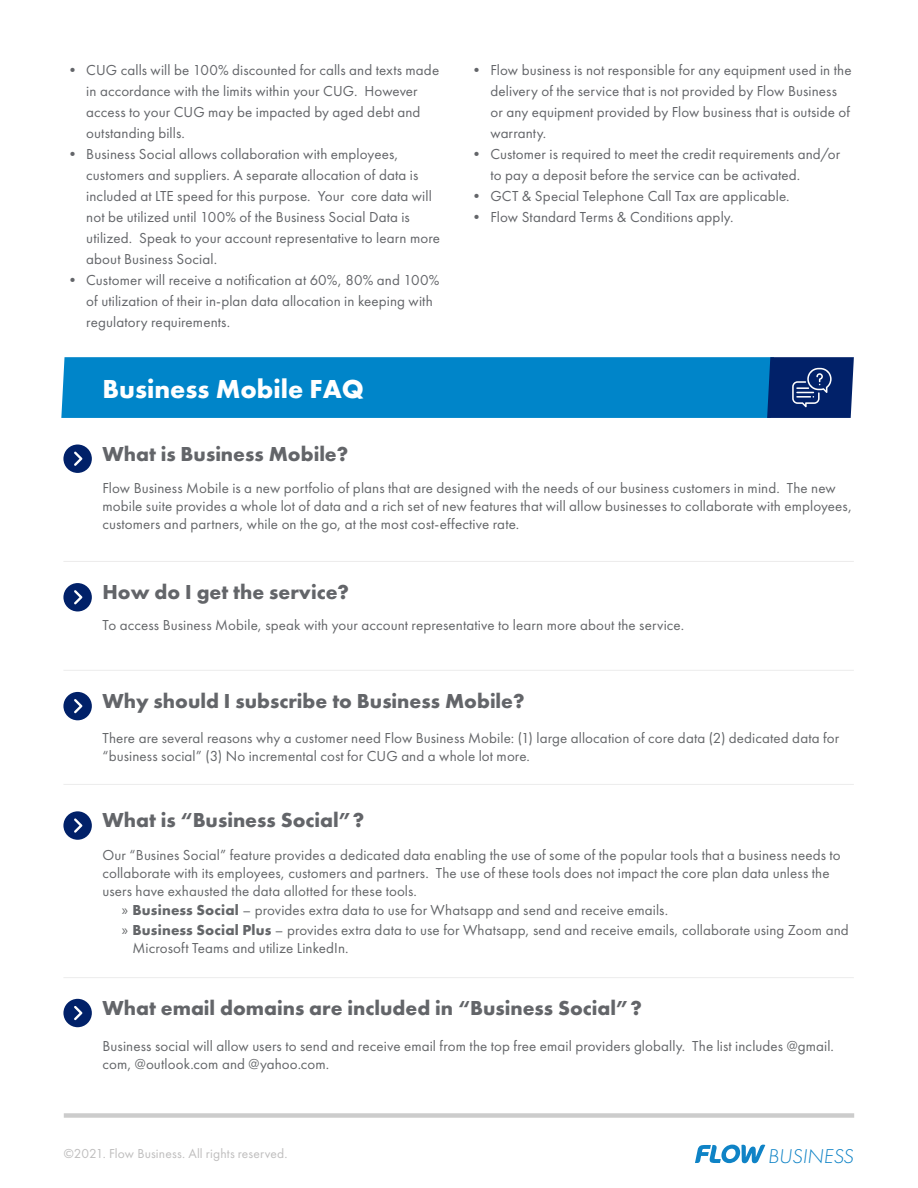
<style>
.page{position:relative;width:918px;height:1188px;background:#fff}
.page>*{position:absolute;margin:0;border:0;box-sizing:border-box;transform-origin:0 0}
.t1{font:700 27px "Futura PT";color:#fff}
.t2{font:700 21px "Futura PT";color:#636569}
.t3{font:italic 300 20.7px "Futura PT";color:#0f83c6}
.t4{font:15px/18px "Futura PT";letter-spacing:.01em;color:#646669}
.t5{font:15px/21px "Futura PT";letter-spacing:.01em;color:#636569}
.t6{font:13.5px "Futura PT";letter-spacing:.01em;color:#bfbebe}
.s1{font-family:"Myriad Pro"}
.s2{font-weight:700}
</style>
<div class="page">
<div style="left:64px;top:1113px;width:790px;height:5px;background:#ccc"></div>
<svg style="left:695px;top:1145px;width:70px;height:18px"></svg>
<hr style="left:63px;top:561px;width:791px;height:1px;background:#bfbebe">
<hr style="left:63px;top:670px;width:791px;height:1px;background:#bfbebe">
<hr style="left:63px;top:784px;width:791px;height:1px;background:#bfbebe">
<hr style="left:63px;top:977px;width:791px;height:1px;background:#bfbebe">
<svg style="left:63px;top:445px;width:29px;height:28px"></svg>
<svg style="left:63px;top:583px;width:29px;height:28px"></svg>
<svg style="left:63px;top:692px;width:29px;height:28px"></svg>
<svg style="left:63px;top:811px;width:29px;height:29px"></svg>
<svg style="left:63px;top:999px;width:29px;height:28px"></svg>
<svg style="left:61px;top:357px;width:793px;height:61px;background:#037cc0"></svg>
<p class="t5" style="left:86px;top:60px;width:354px;text-indent:-21px">• CUG calls will be 100% discounted for calls and texts made in accordance with the limits within your CUG. However access to your CUG may be impacted by aged debt and outstanding bills.</p>
<p class="t5" style="left:86px;top:144px;width:355px;text-indent:-21px">• Business Social allows collaboration with employees, customers and suppliers. A separate allocation of data is included at LTE speed for this purpose. Your core data will not be utilized until 100% of the Business Social Data is utilized. Speak to your account representative to learn more about Business Social.</p>
<p class="t5" style="left:86px;top:270px;width:355px;text-indent:-21px">• Customer will receive a notification at 60%, 80% and 100% of utilization of their in-plan data allocation in keeping with regulatory requirements.</p>
<h1 class="t1" style="left:102px;top:371px;width:263px">Business Mobile FAQ</h1>
<h2 class="t2" style="left:102px;top:440px;width:247px">What is Business Mobile?</h2>
<p class="t5" style="left:490px;top:60px;width:363px;text-indent:-21px">• Flow business is not responsible for any equipment used in the delivery of the service that is not provided by Flow Business or any equipment provided by Flow business that is outside of warranty.</p>
<p class="t5" style="left:490px;top:144px;width:351px;text-indent:-21px">• Customer is required to meet the credit requirements and/or to pay a deposit before the service can be activated.</p>
<p class="t5" style="left:469px;top:186px;width:322px">• GCT &amp; Special Telephone Call Tax are applicable.</p>
<p class="t5" style="left:469px;top:207px;width:266px">• Flow Standard Terms &amp; Conditions apply.</p>
<p class="t4" style="left:102px;top:479px;width:751px">Flow Business Mobile is a new portfolio of plans that are designed with the needs of our business customers in mind. The new mobile suite provides a whole lot of data and a rich set of new features that will allow businesses to collaborate with employees, customers and partners, while on the go, at the most cost-effective rate.</p>
<h2 class="t2" style="left:102px;top:579px;width:248px">How do I get the service?</h2>
<p class="t4" style="left:102px;top:616px;width:583px">To access Business Mobile, speak with your account representative to learn more about the service.</p>
<h2 class="t2" style="left:102px;top:687px;width:424px">Why should I subscribe to Business Mobile?</h2>
<p class="t4" style="left:102px;top:729px;width:738px">There are several reasons why a customer need Flow Business Mobile: (1) large allocation of core data (2) dedicated data for “business social” (3) No incremental cost for CUG and a whole lot more.</p>
<h2 class="t2" style="left:102px;top:807px;width:263px">What is “Business Social”?</h2>
<p class="t4" style="left:102px;top:846px;width:740px">Our “Busines Social” feature provides a dedicated data enabling the use of some of the popular tools that a business needs to collaborate with its employees, customers and partners. The use of these tools does not impact the core plan data unless the users have exhausted the data allotted for these tools.</p>
<p class="t4" style="left:122px;top:900px;width:728px;line-height:19.5px"><span class="s1">»</span> <span class="s2">Business Social</span> – provides extra data to use for Whatsapp and send and receive emails.<br><span class="s1">»</span> <span class="s2">Business Social Plus</span> – provides extra data to use for Whatsapp, send and receive emails, collaborate using Zoom and</p>
<p class="t4" style="left:132px;top:939px;width:218px">Microsoft Teams and utilize LinkedIn.</p>
<h2 class="t2" style="left:102px;top:994px;width:541px">What email domains are included in “Business Social”?</h2>
<p class="t4" style="left:102px;top:1037px;width:733px">Business social will allow users to send and receive email from the top free email providers globally. The list includes @gmail. com, @outlook.com and @yahoo.com.</p>
<p class="t6" style="left:64px;top:1145px;width:225px">©2021. Flow Business. All rights reserved.</p>
<h3 class="t3" style="left:768px;top:1145px;width:87px">BUSINESS</h3>
</div>
